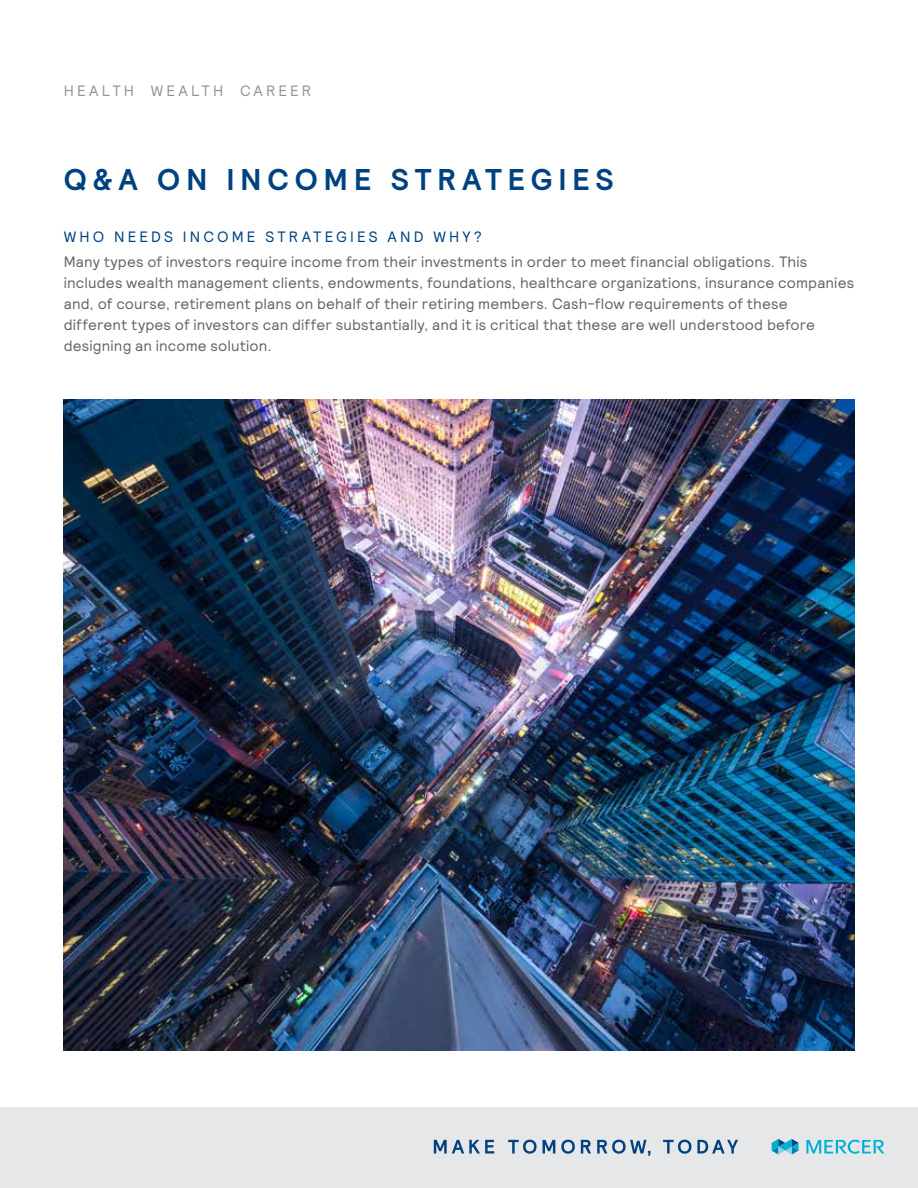
<style>
.page{position:relative;width:918px;height:1188px;background:#fff}
.page>*{position:absolute;margin:0;border:0;box-sizing:border-box;transform-origin:0 0}
.t1{font:700 30px "Relative";letter-spacing:.205em;color:#004280}
.t2{font:15px/21px "Relative";letter-spacing:.01em;color:#636466}
.t3{font:15px "Relative";letter-spacing:.21em;color:#004280}
.t4{font:15px "Relative";letter-spacing:.21em;color:#939598}
</style>
<div class="page">
<img style="left:64px;top:400px;width:790px;height:651px">
<div style="left:0;top:1107px;width:918px;height:81px;background:#e6e7e8"></div>
<svg style="left:772px;top:1139px;width:27px;height:15px"></svg>
<svg style="left:806px;top:1140px;width:79px;height:14px"></svg>
<svg style="left:434px;top:1140px;width:60px;height:13px"></svg>
<svg style="left:508px;top:1140px;width:29px;height:14px"></svg>
<svg style="left:543px;top:1140px;width:12px;height:13px"></svg>
<svg style="left:561px;top:1140px;width:14px;height:14px"></svg>
<svg style="left:581px;top:1140px;width:10px;height:13px"></svg>
<svg style="left:597px;top:1140px;width:53px;height:16px"></svg>
<svg style="left:663px;top:1140px;width:28px;height:14px"></svg>
<svg style="left:697px;top:1140px;width:41px;height:13px"></svg>
<p class="t4" style="left:64px;top:81px;width:249px">HEALTH WEALTH CAREER</p>
<h1 class="t1" style="left:64px;top:160px;width:551px">Q&amp;A ON INCOME STRATEGIES</h1>
<p class="t3" style="left:64px;top:227px;width:420px">WHO NEEDS INCOME STRATEGIES AND WHY?</p>
<p class="t2" style="left:64px;top:251px;width:792px">Many types of investors require income from their investments in order to meet financial obligations. This includes wealth management clients, endowments, foundations, healthcare organizations, insurance companies and, of course, retirement plans on behalf of their retiring members. Cash-flow requirements of these different types of investors can differ substantially, and it is critical that these are well understood before designing an income solution.</p>
</div>
